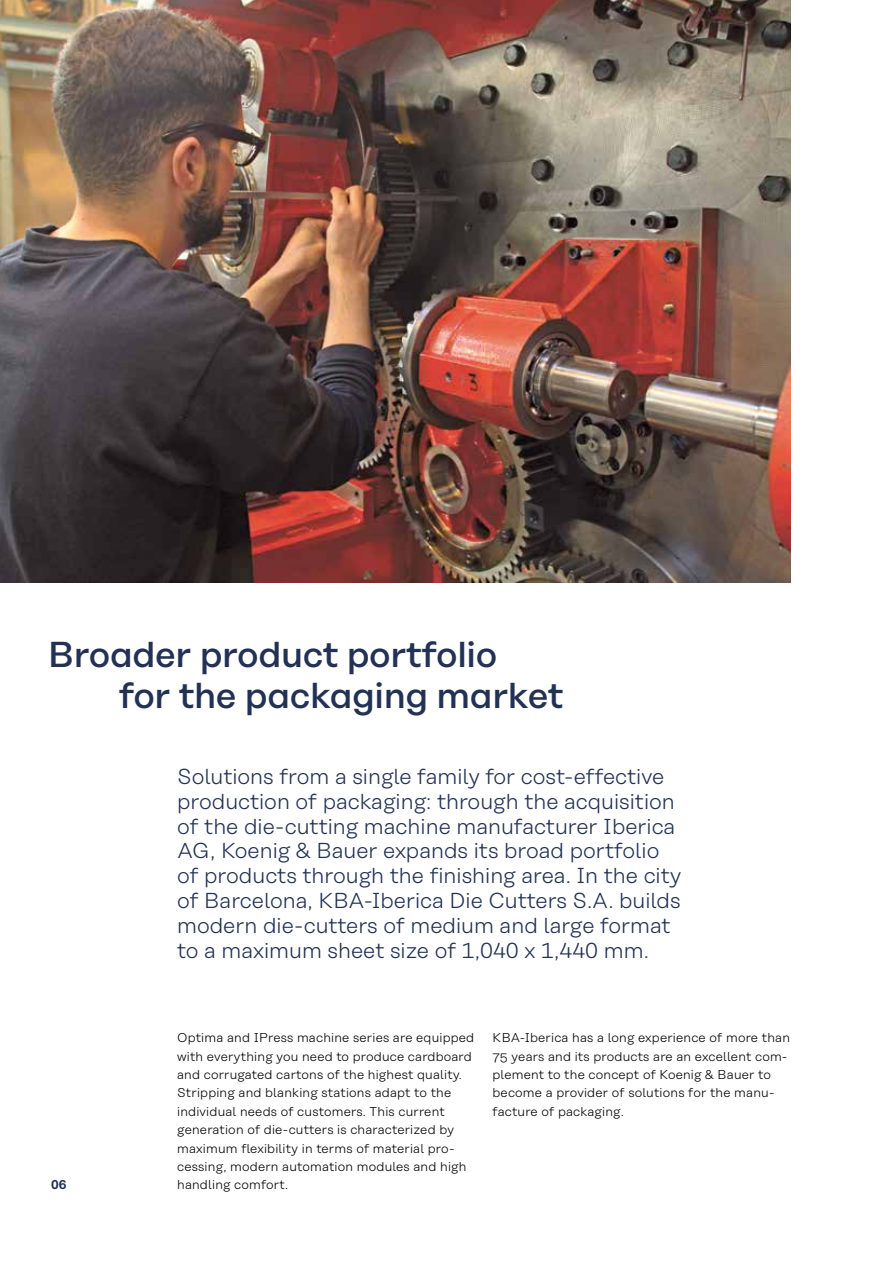
<style>
.page{position:relative;width:893px;height:1263px;background:#fff}
.page>*{position:absolute;margin:0;border:0;box-sizing:border-box;transform-origin:0 0}
.t1{font:500 36px/41.4px "Koenig&Bauer H";letter-spacing:-.01em;color:#223154}
.t2{font:300 21.6px/24.9px "Koenig&Bauer T";color:#223154}
.t3{font:300 12.75px/18.3px "Koenig&Bauer T";letter-spacing:.015em;color:#000}
.t4{font:600 12.75px "Koenig&Bauer H";color:#223154}
</style>
<div class="page">
<img style="left:0;top:0;width:791px;height:583px">
<h1 class="t1" style="left:119px;top:634px;width:446px;text-indent:-71px">Broader product portfolio<br>for the packaging market</h1>
<p class="t4" style="left:51px;top:1177px;width:17px">06</p>
<p class="t2" style="left:177px;top:764px;width:505px">Solutions from a single family for cost-effective production of packaging: through the acquisition of the die-cutting machine manufacturer Iberica AG, Koenig &amp; Bauer expands its broad portfolio of products through the finishing area. In the city of Barcelona, KBA-Iberica Die Cutters S.A. builds modern die-cutters of medium and large format to a maximum sheet size of 1,040 x 1,440 mm.</p>
<p class="t3" style="left:177px;top:1029px;width:298px">Optima and IPress machine series are equipped with everything you need to produce cardboard and corrugated cartons of the highest quality.<br>Stripping and blanking stations adapt to the individual needs of customers. This current generation of die-cutters is characterized by maximum flexibility in terms of material pro&shy;cessing, modern automation modules and high handling comfort.</p>
<p class="t3" style="left:493px;top:1029px;width:299px">KBA-Iberica has a long experience of more than 75 years and its products are an excellent com&shy;plement to the concept of Koenig &amp; Bauer to become a provider of solutions for the manu&shy;facture of packaging.</p>
</div>
